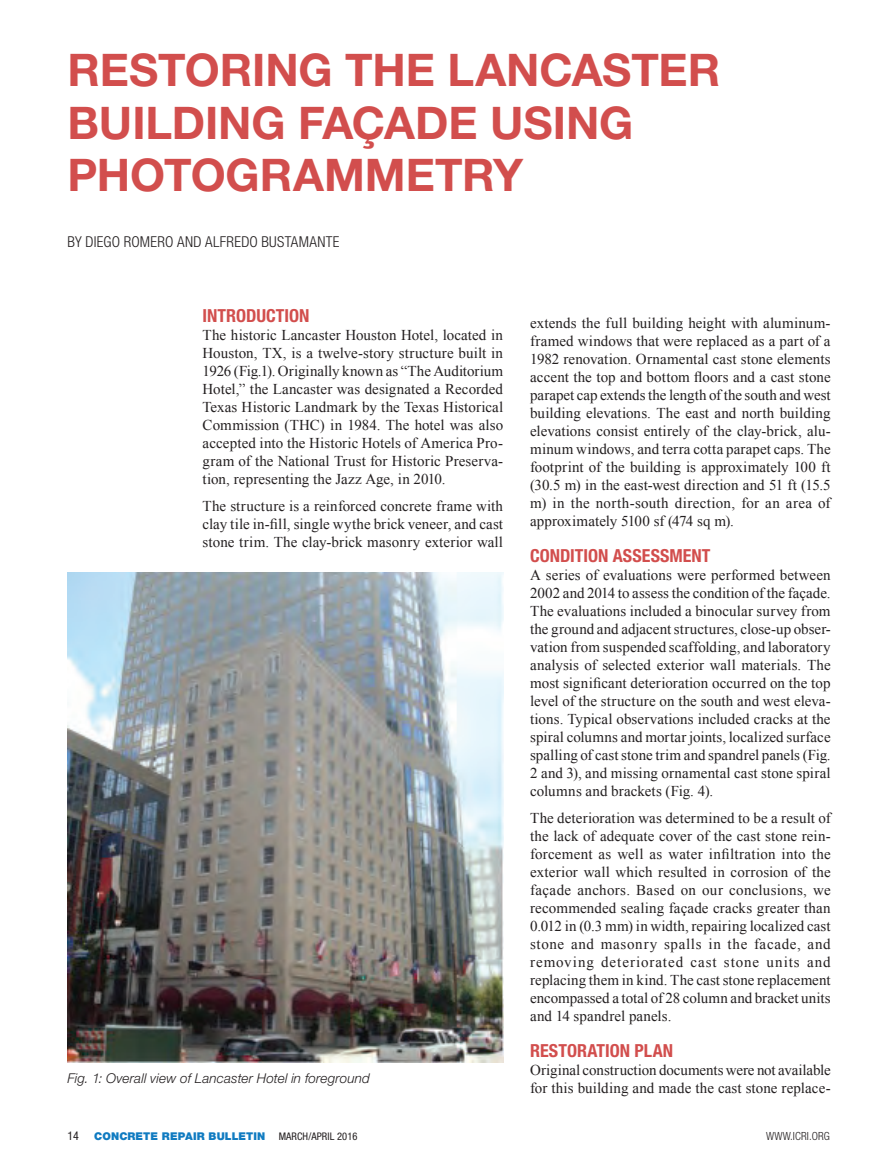
<style>
.page{position:relative;width:878px;height:1175px;background:#fff}
.page>*{position:absolute;margin:0;border:0;box-sizing:border-box;transform-origin:0 0}
.Headline{font:700 45px/52.5px "Helvetica Neue LT Std";color:#d24e4d}
.Body_text{font:700 condensed 18px "Helvetica Neue LT Std";color:#d24e4d}
.Body_text-2{font:15px/18px "Times New Roman";letter-spacing:.005em;color:#231f20;text-align:justify}
.Body_text-3{font:300 condensed 15px "Helvetica Neue LT Std";letter-spacing:.02em;color:#231f20}
.Body_text-4{font:italic 300 13.5px "Helvetica Neue LT Std";letter-spacing:.01em;color:#231f20}
.t1{font:condensed 12px "Helvetica Neue LT Std";color:#231f20}
.t2{font:300 condensed 11.25px "Helvetica Neue LT Std";letter-spacing:.01em;color:#231f20}
.t3{font:900 10.8px "Helvetica Neue LT Std";letter-spacing:.01em;color:#107bc1}
.t4{font:condensed 10.5px "Helvetica Neue LT Std";letter-spacing:.01em;color:#231f20}
</style>
<div class="page">
<img style="left:68px;top:572px;width:435px;height:490px">
<p class="Headline" style="left:68px;top:43px;width:654px">RESTORING THE LANCASTER<br>BUILDING FAÇADE USING<br>PHOTOGRAMMETRY</p>
<p class="Body_text-3" style="left:68px;top:233px;width:273px">BY DIEGO ROMERO AND ALFREDO BUSTAMANTE</p>
<p class="Body_text" style="left:202px;top:304px;width:108px">INTRODUCTION</p>
<p class="Body_text-2" style="left:202px;top:325px;width:302px">The historic Lancaster Houston Hotel, located in Houston, TX, is a twelve-story structure built in 1926 (Fig.1). Originally known as “The Auditorium Hotel,” the Lancaster was designated a Recorded Texas Historic Landmark by the Texas Historical Commission (THC) in 1984. The hotel was also accepted into the Historic Hotels of America Pro&shy;gram of the National Trust for Historic Preserva&shy;tion, representing the Jazz Age, in 2010.</p>
<p class="Body_text-2" style="left:202px;top:496px;width:302px">The structure is a reinforced concrete frame with clay tile in-fill, single wythe brick veneer, and cast stone trim. The clay-brick masonry exterior wall</p>
<p class="Body_text-4" style="left:68px;top:1069px;width:304px">Fig. 1: Overall view of Lancaster Hotel in foreground</p>
<p class="Body_text-2" style="left:530px;top:314px;width:302px">extends the full building height with aluminum&shy;framed windows that were replaced as a part of a 1982 renovation. Ornamental cast stone elements accent the top and bottom floors and a cast stone parapet cap extends the length of the south and west building elevations. The east and north building elevations consist entirely of the clay-brick, alu&shy;minum windows, and terra cotta parapet caps. The footprint of the building is approximately 100 ft (30.5 m) in the east-west direction and 51 ft (15.5 m) in the north-south direction, for an area of approximately 5100 sf (474 sq m).</p>
<p class="Body_text" style="left:530px;top:545px;width:182px">CONDITION ASSESSMENT</p>
<p class="Body_text-2" style="left:530px;top:566px;width:302px">A series of evaluations were performed between 2002 and 2014 to assess the condition of the façade.<br>The evaluations included a binocular survey from the ground and adjacent structures, close-up obser&shy;vation from suspended scaffolding, and laboratory analysis of selected exterior wall materials. The most significant deterioration occurred on the top level of the structure on the south and west eleva&shy;tions. Typical observations included cracks at the spiral columns and mortar joints, localized surface spalling of cast stone trim and spandrel panels (Fig.<br>2 and 3), and missing ornamental cast stone spiral columns and brackets (Fig. 4).</p>
<p class="Body_text-2" style="left:530px;top:809px;width:302px">The deterioration was determined to be a result of the lack of adequate cover of the cast stone rein&shy;forcement as well as water infiltration into the exterior wall which resulted in corrosion of the façade anchors. Based on our conclusions, we recommended sealing façade cracks greater than 0.012 in (0.3 mm) in width, repairing localized cast stone and masonry spalls in the facade, and removing deteriorated cast stone units and replacing them in kind. The cast stone replacement encompassed a total of 28 column and bracket units and 14 spandrel panels.</p>
<p class="Body_text" style="left:530px;top:1040px;width:144px">RESTORATION PLAN</p>
<p class="Body_text-2" style="left:530px;top:1061px;width:302px">Original construction documents were not available for this building and made the cast stone replace-</p>
<p class="t1" style="left:68px;top:1129px;width:13px">14</p>
<p class="t3" style="left:94px;top:1130px;width:173px">CONCRETE REPAIR BULLETIN</p>
<p class="t4" style="left:279px;top:1130px;width:80px">MARCH/APRIL 2016</p>
<p class="t2" style="left:766px;top:1129px;width:65px">WWW.ICRI.ORG</p>
</div>
